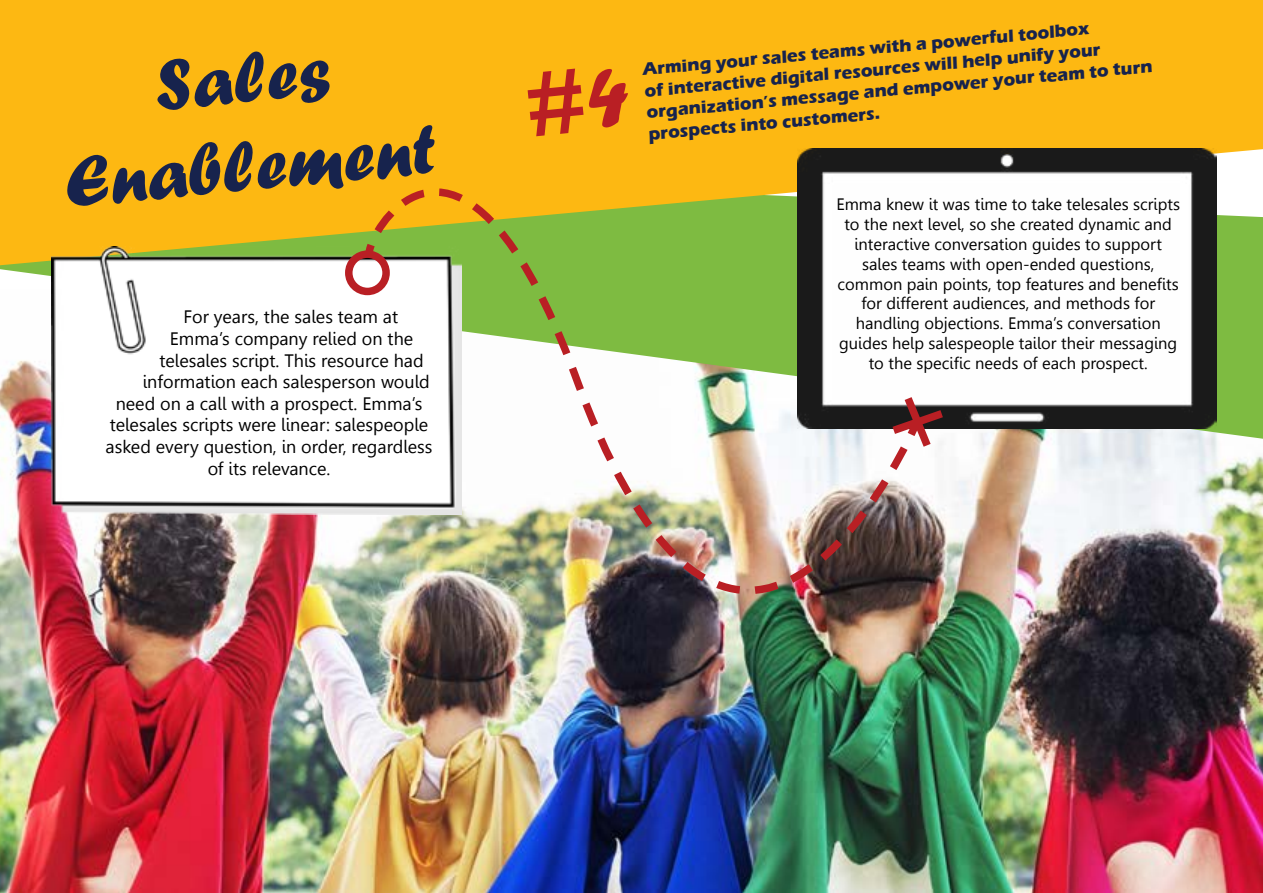
<style>
.page{position:relative;width:1263px;height:893px;background:#fff}
.page>*{position:absolute;margin:0;border:0;box-sizing:border-box;transform-origin:0 0}
.t1{font:73.5px/88.2px "Forte";color:#17234d;text-align:center}
.t2{font:18px "Leelawadee";color:#000}
.t3{font:700 18px/21.8px "Eras ITC";color:#17234d}
.t4{font:16.5px/19.8px "Leelawadee";color:#000;text-align:center}
</style>
<div class="page">
<img style="left:0;top:439px;width:1263px;height:454px">
<img style="left:0;top:265px;width:1263px;height:174px">
<div style="left:0;top:0;width:1263px;height:265px;background:#fdb812"></div>
<img style="left:797px;top:149px;width:420px;height:280px">
<img style="left:52px;top:247px;width:410px;height:267px">
<svg style="left:918px;top:389px;width:33px;height:66px"></svg>
<div style="left:345px;top:250px;width:45px;height:45px;border:8px solid #b91f24;border-radius:50%"></div>
<svg style="left:367px;top:133px;width:212px;height:102px;background:#eab318"></svg>
<img style="left:576px;top:444px;width:342px;height:314px">
<svg style="left:361px;top:235px;width:562px;height:209px"></svg>
<div style="left:526px;top:67px;width:105px;height:70px;background:#fdb812"></div>
<h1 class="t1" style="left:53px;top:49px;width:375px;rotate:-5deg">Sales<br>Enablement</h1>
<p class="t2" style="left:183px;top:307px;width:216px">For years, the sales team at</p>
<p class="t2" style="left:170px;top:328px;width:245px">Emma’s company relied on the</p>
<p class="t2" style="left:159px;top:350px;width:266px">telesales script. This resource had</p>
<p class="t2" style="left:143px;top:371px;width:289px">information each salesperson would</p>
<p class="t2" style="left:116px;top:393px;width:308px">need on a call with a prospect. Emma’s</p>
<p class="t2" style="left:110px;top:415px;width:320px">telesales scripts were linear: salespeople</p>
<p class="t2" style="left:106px;top:436px;width:328px">asked every question, in order, regardless</p>
<p class="t2" style="left:208px;top:458px;width:124px">of its relevance.</p>
<p class="t3" style="left:642px;top:58px;width:509px;rotate:-5deg">Arming your sales teams with a powerful toolbox<br>of interactive digital resources will help unify your organization’s message and empower your team to turn prospects into customers.</p>
<p class="t4" style="left:836px;top:195px;width:345px">Emma knew it was time to take telesales scripts to the next level, so she created dynamic and interactive conversation guides to support sales teams with open-ended questions, common pain points, top features and benefits for different audiences, and methods for handling objections. Emma’s conversation guides help salespeople tailor their messaging to the specific needs of each prospect.</p>
</div>
